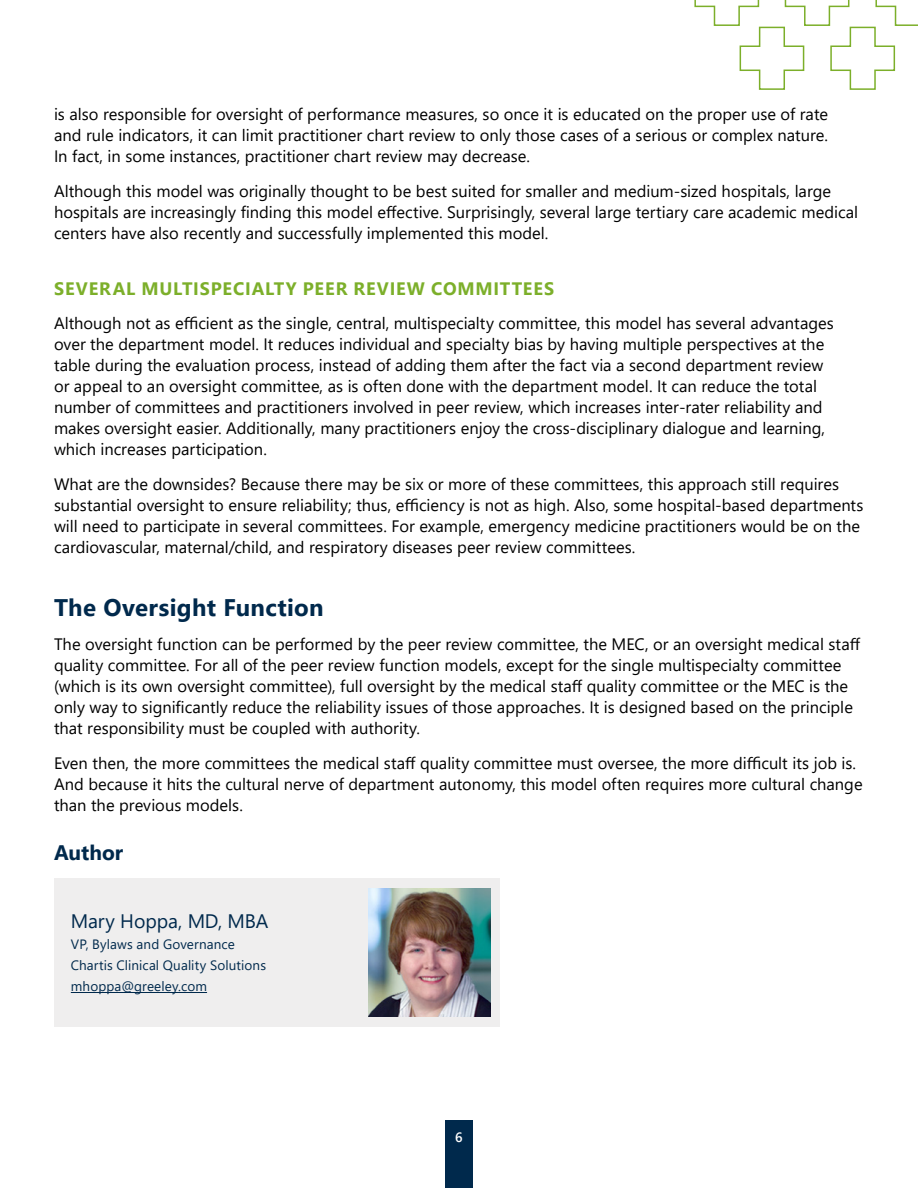
<style>
.page{position:relative;width:918px;height:1188px;background:#fff}
.page>*{position:absolute;margin:0;border:0;box-sizing:border-box;transform-origin:0 0}
.t1{font:700 24px "Segoe UI";letter-spacing:.015em;color:#00294c}
.t2{font:700 21px "Segoe UI";color:#00294c}
.t3{font:19.5px "Segoe UI";letter-spacing:-.005em;color:#00294c}
.t4{font:700 18px "Segoe UI";letter-spacing:.045em;color:#7caf2a}
.t5{font:16.5px/21px "Segoe UI";color:#000}
.t6{font:13.5px/21px "Segoe UI";letter-spacing:.01em;color:#00294c}
.t7{font:600 13.5px "Segoe UI";color:#fff}
</style>
<div class="page">
<svg style="left:694px;top:0;width:224px;height:90px"></svg>
<div style="left:445px;top:1121px;width:28px;height:67px;background:#00294c"></div>
<div style="left:54px;top:878px;width:446px;height:149px;background:#efeeee"></div>
<img style="left:369px;top:888px;width:121px;height:129px">
<hr style="left:71px;top:992px;width:136px;height:1px;background:#00294c">
<p class="t5" style="left:54px;top:102px;width:776px;text-align:justify">is also responsible for oversight of performance measures, so once it is educated on the proper use of rate and rule indicators, it can limit practitioner chart review to only those cases of a serious or complex nature.<br>In fact, in some instances, practitioner chart review may decrease.</p>
<p class="t5" style="left:54px;top:179px;width:806px">Although this model was originally thought to be best suited for smaller and medium-sized hospitals, large hospitals are increasingly finding this model effective. Surprisingly, several large tertiary care academic medical centers have also recently and successfully implemented this model.</p>
<p class="t4" style="left:54px;top:271px;width:501px">SEVERAL MULTISPECIALTY PEER REVIEW COMMITTEES</p>
<p class="t5" style="left:54px;top:311px;width:781px">Although not as efficient as the single, central, multispecialty committee, this model has several advantages over the department model. It reduces individual and specialty bias by having multiple perspectives at the table during the evaluation process, instead of adding them after the fact via a second department review or appeal to an oversight committee, as is often done with the department model. It can reduce the total number of committees and practitioners involved in peer review, which increases inter-rater reliability and makes oversight easier. Additionally, many practitioners enjoy the cross-disciplinary dialogue and learning, which increases participation.</p>
<p class="t5" style="left:54px;top:472px;width:811px">What are the downsides? Because there may be six or more of these committees, this approach still requires substantial oversight to ensure reliability; thus, efficiency is not as high. Also, some hospital-based departments will need to participate in several committees. For example, emergency medicine practitioners would be on the cardiovascular, maternal/child, and respiratory diseases peer review committees.</p>
<h1 class="t1" style="left:54px;top:585px;width:271px">The Oversight Function</h1>
<p class="t5" style="left:54px;top:633px;width:808px">The oversight function can be performed by the peer review committee, the MEC, or an oversight medical staff quality committee. For all of the peer review function models, except for the single multispecialty committee (which is its own oversight committee), full oversight by the medical staff quality committee or the MEC is the only way to significantly reduce the reliability issues of those approaches. It is designed based on the principle that responsibility must be coupled with authority.</p>
<p class="t5" style="left:54px;top:751px;width:810px">Even then, the more committees the medical staff quality committee must oversee, the more difficult its job is.<br>And because it hits the cultural nerve of department autonomy, this model often requires more cultural change than the previous models.</p>
<p class="t2" style="left:54px;top:833px;width:71px">Author</p>
<p class="t3" style="left:71px;top:903px;width:199px">Mary Hoppa, MD, MBA</p>
<p class="t6" style="left:71px;top:933px;width:197px">VP, Bylaws and Governance<br>Chartis Clinical Quality Solutions mhoppa@greeley.com</p>
<p class="t7" style="left:455px;top:1124px;width:9px">6</p>
</div>
